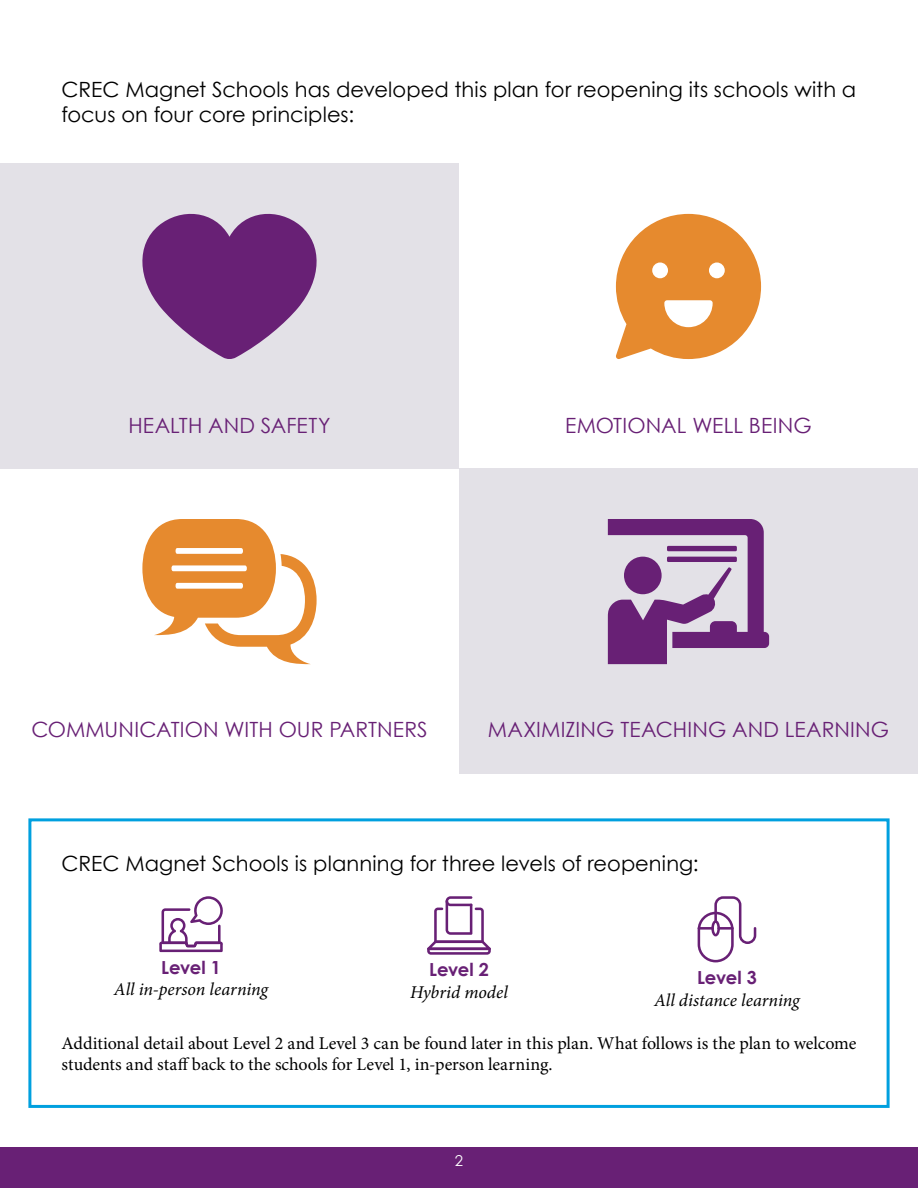
<style>
.page{position:relative;width:918px;height:1188px;background:#fff}
.page>*{position:absolute;margin:0;border:0;box-sizing:border-box;transform-origin:0 0}
.t1{font:21px/25.2px "Century Gothic";color:#000}
.t2{font:21px "Century Gothic";letter-spacing:.005em;color:#682075}
.t3{font:18px/21.6px "Minion Pro";color:#000}
.t4{font:italic 18px "Minion Pro";letter-spacing:-.005em;color:#000}
.t5{font:700 18px "Century Gothic";letter-spacing:-.01em;color:#682075}
.t6{font:15px "Century Gothic";color:#fff}
</style>
<div class="page">
<div style="left:0;top:1148px;width:918px;height:40px;background:#682075"></div>
<div style="left:0;top:164px;width:459px;height:305px;background:#e3e1e7"></div>
<div style="left:459px;top:469px;width:459px;height:305px;background:#e3e1e7"></div>
<div style="left:28px;top:818px;width:862px;height:290px;border:3px solid #00a0df"></div>
<svg style="left:159px;top:896px;width:64px;height:56px"></svg>
<svg style="left:427px;top:896px;width:64px;height:59px"></svg>
<svg style="left:698px;top:896px;width:58px;height:66px"></svg>
<hr style="left:717px;top:927px;width:17px;height:3px;background:#682075">
<hr style="left:698px;top:927px;width:16px;height:3px;background:#682075">
<svg style="left:142px;top:519px;width:175px;height:145px"></svg>
<svg style="left:608px;top:519px;width:161px;height:145px"></svg>
<svg style="left:142px;top:213px;width:175px;height:146px"></svg>
<svg style="left:616px;top:214px;width:145px;height:145px"></svg>
<p class="t1" style="left:62px;top:76px;width:796px">CREC Magnet Schools has developed this plan for reopening its schools with a focus on four core principles:</p>
<p class="t2" style="left:128px;top:410px;width:204px">HEALTH AND SAFETY</p>
<p class="t2" style="left:565px;top:410px;width:248px">EMOTIONAL WELL BEING</p>
<p class="t2" style="left:31px;top:715px;width:398px">COMMUNICATION WITH OUR PARTNERS</p>
<p class="t2" style="left:488px;top:715px;width:403px">MAXIMIZING TEACHING AND LEARNING</p>
<p class="t1" style="left:62px;top:851px;width:639px">CREC Magnet Schools is planning for three levels of reopening:</p>
<p class="t5" style="left:161px;top:954px;width:61px">Level 1</p>
<p class="t4" style="left:114px;top:977px;width:156px">All in-person learning</p>
<p class="t5" style="left:429px;top:956px;width:61px">Level 2</p>
<p class="t4" style="left:410px;top:980px;width:99px">Hybrid model</p>
<p class="t5" style="left:697px;top:964px;width:61px">Level 3</p>
<p class="t4" style="left:654px;top:988px;width:147px">All distance learning</p>
<p class="t3" style="left:62px;top:1032px;width:796px">Additional detail about Level 2 and Level 3 can be found later in this plan. What follows is the plan to welcome students and staff back to the schools for Level 1, in-person learning.</p>
<p class="t6" style="left:455px;top:1150px;width:10px">2</p>
</div>
